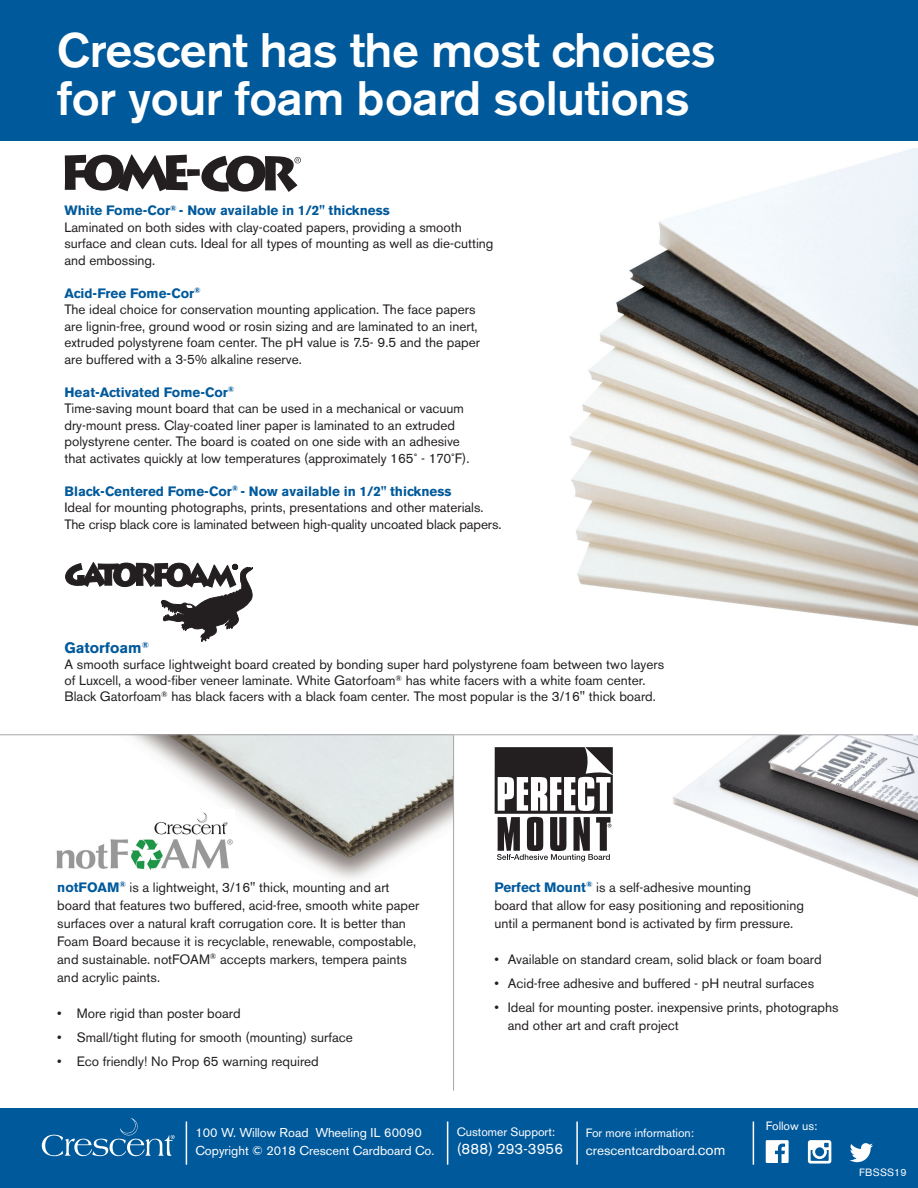
<style>
.page{position:relative;width:918px;height:1188px;background:#fff}
.page>*{position:absolute;margin:0;border:0;box-sizing:border-box;transform-origin:0 0}
.t1{font:500 48px/48px "Akzidenz Grotesk BE";letter-spacing:-.01em;color:#fff}
.t2{font:15px "Akzidenz Grotesk BE";letter-spacing:.02em;color:#fff}
.t3{font:700 15px "Akzidenz Grotesk BE";color:#00599b}
.t4{font:13.5px/16.5px "Akzidenz Grotesk BE";color:#231f20}
.t5{font:13.5px "Akzidenz Grotesk BE";color:#fff}
.t6{font:12.75px/18px "Akzidenz Grotesk BE";color:#fff}
.t7{font:12px "Akzidenz Grotesk BE";color:#fff}
.t8{font:10.5px "Akzidenz Grotesk BE";letter-spacing:.02em;color:#fff}
.s1{font-weight:700;color:#00599b}
.s2{font-size:15px}
</style>
<div class="page">
<div style="left:0;top:1108px;width:918px;height:80px;background:#00599b"></div>
<svg style="left:42px;top:1118px;width:133px;height:38px"></svg>
<hr style="left:186px;top:1122px;width:1px;height:43px;background:#fff">
<hr style="left:576px;top:1122px;width:2px;height:43px;background:#fff">
<hr style="left:447px;top:1122px;width:1px;height:43px;background:#fff">
<hr style="left:753px;top:1122px;width:1px;height:43px;background:#fff">
<svg style="left:808px;top:1140px;width:23px;height:24px"></svg>
<svg style="left:850px;top:1143px;width:23px;height:19px"></svg>
<svg style="left:766px;top:1140px;width:23px;height:23px"></svg>
<div style="left:0;top:0;width:918px;height:140px;background:#00599b"></div>
<img style="left:96px;top:735px;width:357px;height:144px">
<img style="left:569px;top:148px;width:349px;height:478px">
<svg style="left:495px;top:747px;width:118px;height:115px"></svg>
<svg style="left:65px;top:562px;width:188px;height:80px"></svg>
<svg style="left:65px;top:154px;width:236px;height:38px"></svg>
<img style="left:662px;top:735px;width:256px;height:162px">
<hr style="left:453px;top:735px;width:1px;height:356px;background:#a4a5a9">
<hr style="left:0;top:734px;width:913px;height:1px;background:#a4a5a9">
<img style="left:56px;top:810px;width:179px;height:59px">
<h1 class="t1" style="left:57px;top:26px;width:660px">Crescent has the most choices for your foam board solutions</h1>
<p class="t4" style="left:64px;top:202px;width:430px"><span class="s1">White Fome-Cor</span><sup>®</sup> <span class="s1">- Now available in 1/2" thickness<br></span>Laminated on both sides with clay-coated papers, providing a smooth surface and clean cuts. Ideal for all types of mounting as well as die-cutting and embossing.</p>
<p class="t4" style="left:64px;top:285px;width:417px"><span class="s1">Acid-Free Fome-Cor</span><sup>®<br></sup>The ideal choice for conservation mounting application. The face papers are lignin-free, ground wood or rosin sizing and are laminated to an inert, extruded polystyrene foam center. The pH value is 7.5- 9.5 and the paper are buffered with a 3-5% alkaline reserve.</p>
<p class="t4" style="left:64px;top:384px;width:407px"><span class="s1">Heat-Activated Fome-Cor</span><sup>®<br></sup>Time-saving mount board that can be used in a mechanical or vacuum dry-mount press. Clay-coated liner paper is laminated to an extruded polystyrene center. The board is coated on one side with an adhesive that activates quickly at low temperatures (approximately 165˚ - 170˚F).</p>
<p class="t4" style="left:64px;top:483px;width:438px"><span class="s1">Black-Centered Fome-Cor</span><sup>®</sup> <span class="s1">- Now available in 1/2" thickness<br></span>Ideal for mounting photographs, prints, presentations and other materials.<br>The crisp black core is laminated between high-quality uncoated black papers.</p>
<p class="t3" style="left:64px;top:639px;width:86px">Gatorfoam<sup>®</sup></p>
<p class="t4" style="left:64px;top:656px;width:601px">A smooth surface lightweight board created by bonding super hard polystyrene foam between two layers of Luxcell, a wood-fiber veneer laminate. White Gatorfoam<sup>®</sup> has white facers with a white foam center.<br>Black Gatorfoam<sup>®</sup> has black facers with a black foam center. The most popular is the 3/16" thick board.</p>
<p class="t4" style="left:57px;top:878px;width:364px;line-height:18px"><span class="s1">notFOAM</span><sup>®</sup> is a lightweight, 3/16" thick, mounting and art board that features two buffered, acid-free, smooth white paper surfaces over a natural kraft corrugation core. It is better than Foam Board because it is recyclable, renewable, compostable, and sustainable. notFOAM<sup>®</sup> accepts markers, tempera paints and acrylic paints.</p>
<p class="t4" style="left:57px;top:1005px;width:185px">• More rigid than poster board</p>
<p class="t4" style="left:57px;top:1029px;width:297px">• Small/tight fluting for smooth (mounting) surface</p>
<p class="t4" style="left:57px;top:1053px;width:263px">• Eco friendly! No Prop 65 warning required</p>
<p class="t4" style="left:494px;top:878px;width:311px;line-height:18px"><span class="s1">Perfect Mount</span><sup>®</sup> is a self-adhesive mounting<br>board that allow for easy positioning and repositioning until a permanent bond is activated by firm pressure.</p>
<p class="t4" style="left:494px;top:951px;width:329px">• Available on standard cream, solid black or foam board</p>
<p class="t4" style="left:494px;top:975px;width:321px">• Acid-free adhesive and buffered - pH neutral surfaces</p>
<p class="t4" style="left:508px;top:998px;width:332px;line-height:18px;text-indent:-14px">• Ideal for mounting poster. inexpensive prints, photographs and other art and craft project</p>
<p class="t7" style="left:457px;top:1124px;width:100px">Customer Support:</p>
<p class="t2" style="left:457px;top:1140px;width:108px">(888) 293-3956</p>
<p class="t6" style="left:195px;top:1124px;width:241px">100 W. Willow Road Wheeling IL 60090<br>Copyright © 2018 Crescent Cardboard Co.</p>
<p class="t7" style="left:586px;top:1126px;width:110px">For more information:</p>
<p class="t5" style="left:586px;top:1142px;width:141px">crescentcardboard.<span class="s2">com</span></p>
<p class="t7" style="left:766px;top:1119px;width:53px">Follow us:</p>
<p class="t8" style="left:859px;top:1166px;width:49px">FBSSS19</p>
</div>
